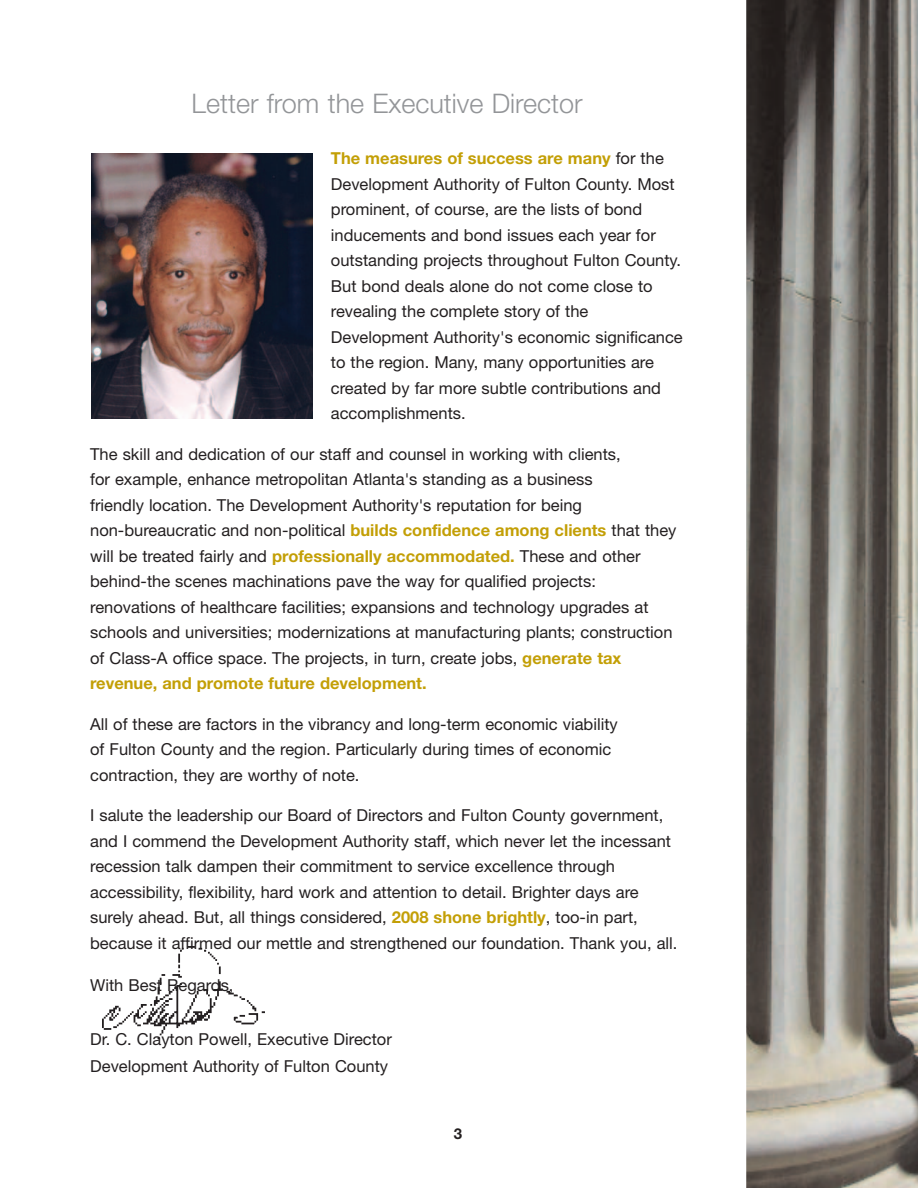
<style>
.page{position:relative;width:918px;height:1188px;background:#fff}
.page>*{position:absolute;margin:0;border:0;box-sizing:border-box;transform-origin:0 0}
.t1{font:300 27px "Helvetica Neue";color:#939598}
.t2{font:16.5px/25.5px "Helvetica Neue";color:#231f20}
.t3{font:700 15px "Helvetica Neue";color:#231f20}
.s1{font-weight:700;color:#c39f06}
</style>
<div class="page">
<img style="left:746px;top:0;width:172px;height:1188px">
<img style="left:92px;top:153px;width:221px;height:265px">
<img style="left:103px;top:946px;width:161px;height:92px">
<h1 class="t1" style="left:192px;top:87px;width:393px">Letter from the Executive Director</h1>
<p class="t2" style="left:331px;top:145px;width:353px"><span class="s1">The measures of success are many</span> for the Development Authority of Fulton County. Most prominent, of course, are the lists of bond inducements and bond issues each year for outstanding projects throughout Fulton County.<br>But bond deals alone do not come close to revealing the complete story of the Development Authority's economic significance to the region. Many, many opportunities are created by far more subtle contributions and accomplishments.</p>
<p class="t2" style="left:90px;top:441px;width:588px">The skill and dedication of our staff and counsel in working with clients,<br>for example, enhance metropolitan Atlanta's standing as a business<br>friendly location. The Development Authority's reputation for being non-bureaucratic and non-political <span class="s1">builds confidence among clients</span> that they will be treated fairly and <span class="s1">professionally accommodated.</span> These and other behind-the scenes machinations pave the way for qualified projects: renovations of healthcare facilities; expansions and technology upgrades at schools and universities; modernizations at manufacturing plants; construction of Class-A office space. The projects, in turn, create jobs, <span class="s1">generate tax revenue, and promote future development.</span></p>
<p class="t2" style="left:90px;top:711px;width:529px">All of these are factors in the vibrancy and long-term economic viability of Fulton County and the region. Particularly during times of economic contraction, they are worthy of note.</p>
<p class="t2" style="left:90px;top:802px;width:589px">I salute the leadership our Board of Directors and Fulton County government, and I commend the Development Authority staff, which never let the incessant recession talk dampen their commitment to service excellence through accessibility, flexibility, hard work and attention to detail. Brighter days are surely ahead. But, all things considered, <span class="s1">2008 shone brightly</span>, too-in part, because it affirmed our mettle and strengthened our foundation. Thank you, all.</p>
<p class="t2" style="left:90px;top:972px;width:145px">With Best Regards,</p>
<p class="t2" style="left:90px;top:1025px;width:303px;line-height:27px">Dr. C. Clayton Powell, Executive Director<br>Development Authority of Fulton County</p>
<p class="t3" style="left:454px;top:1124px;width:10px">3</p>
</div>
